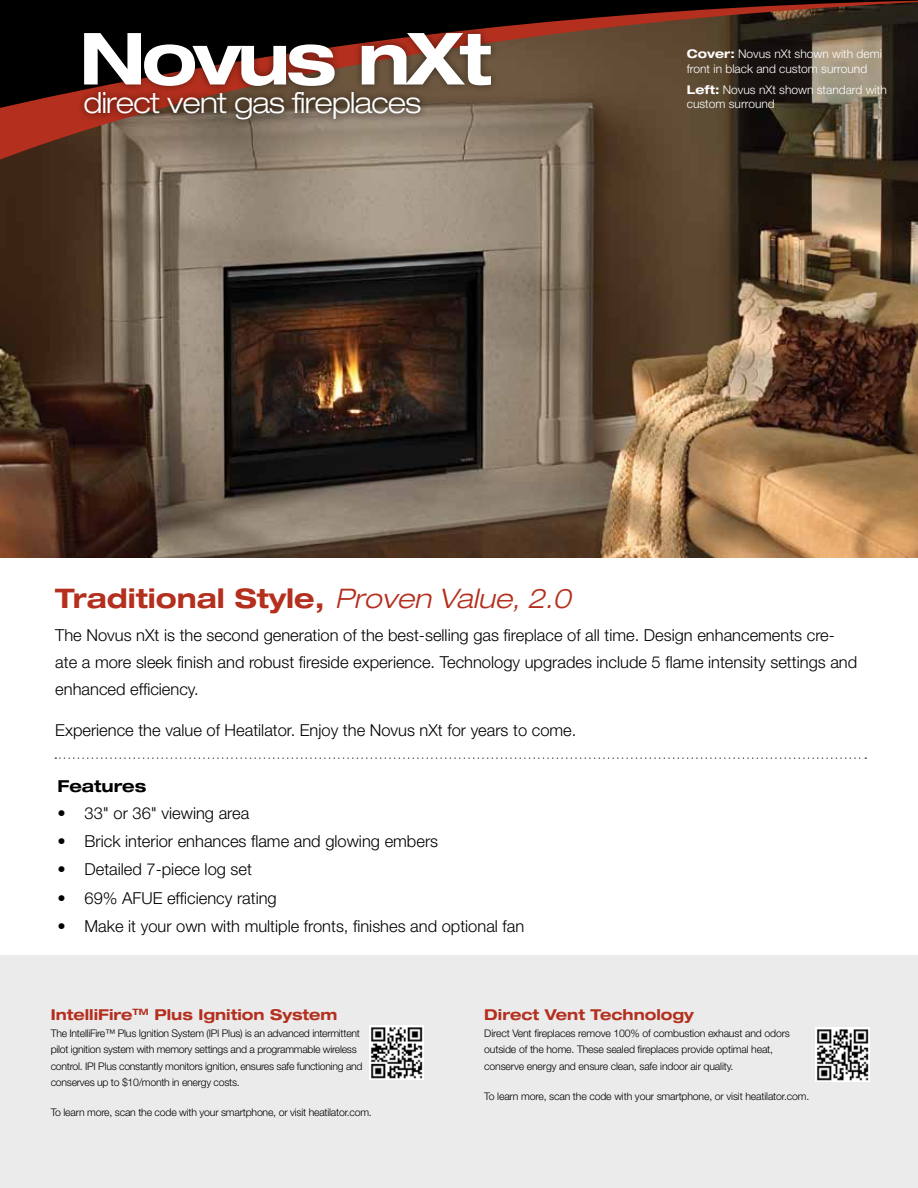
<style>
.page{position:relative;width:918px;height:1188px;background:#fff}
.page>*{position:absolute;margin:0;border:0;box-sizing:border-box;transform-origin:0 0}
.t1{font:700 expanded 72px "Helvetica Neue";letter-spacing:-.06em;color:#fff}
.t2{font:300 expanded 29.1px "Helvetica Neue";letter-spacing:-.025em;color:#fff}
.t3{font:700 expanded 27px "Helvetica Neue";color:#b42f1d}
.t4{font:300 16.5px/27px "Helvetica Neue";color:#000}
.t5{font:700 expanded 16.5px "Helvetica Neue";color:#000}
.t6{font:700 expanded 15px "Helvetica Neue";color:#b42f1d}
.t7{font:300 12px/14.4px "Helvetica Neue";color:#fff}
.t8{font:300 10.5px/16.5px "Helvetica Neue";letter-spacing:-.02em;color:#000}
.s1{font-weight:700;font-stretch:expanded}
.s2{font-weight:300;font-style:italic}
</style>
<div class="page">
<div style="left:0;top:956px;width:918px;height:232px;background:#ebebec"></div>
<svg style="left:369px;top:1025px;width:501px;height:8px"></svg>
<svg style="left:369px;top:1033px;width:501px;height:49px"></svg>
<img style="left:0;top:219px;width:918px;height:339px">
<svg style="left:0;top:145px;width:918px;height:74px;background:#756453"></svg>
<svg style="left:0;top:0;width:918px;height:145px;background:#4c382b"></svg>
<div style="left:76px;top:25px;width:423px;height:68px;background:#000;opacity:.5"></div>
<div style="left:77px;top:84px;width:351px;height:44px;background:#000;opacity:.75"></div>
<svg style="left:55px;top:757px;width:811px;height:2px"></svg>
<h1 class="t1" style="left:79px;top:14px;width:414px">Novus nXt</h1>
<h2 class="t2" style="left:84px;top:85px;width:339px">direct vent gas fireplaces</h2>
<p class="t7" style="left:687px;top:47px;width:197px"><span class="s1">Cover:</span> Novus nXt shown with demi front in black and custom surround</p>
<p class="t7" style="left:687px;top:82px;width:201px"><span class="s1">Left:</span> Novus nXt shown standard with custom surround</p>
<h3 class="t3" style="left:55px;top:581px;width:517px">Traditional Style, <span class="s2">Proven Value, 2.0</span></h3>
<p class="t4" style="left:55px;top:622px;width:803px">The Novus nXt is the second generation of the best-selling gas fireplace of all time. Design enhancements cre&shy;ate a more sleek finish and robust fireside experience. Technology upgrades include 5 flame intensity settings and enhanced efficiency.</p>
<h3 class="t4" style="left:55px;top:716px;width:523px">Experience the value of Heatilator. Enjoy the Novus nXt for years to come.</h3>
<h3 class="t5" style="left:58px;top:776px;width:90px">Features</h3>
<h3 class="t4" style="left:58px;top:799px;width:193px">• 33" or 36" viewing area</h3>
<h3 class="t4" style="left:58px;top:827px;width:382px">• Brick interior enhances flame and glowing embers</h3>
<h3 class="t4" style="left:58px;top:856px;width:196px">• Detailed 7-piece log set</h3>
<h3 class="t4" style="left:58px;top:884px;width:221px">• 69% AFUE efficiency rating</h3>
<h3 class="t4" style="left:58px;top:913px;width:468px">• Make it your own with multiple fronts, finishes and optional fan</h3>
<h3 class="t6" style="left:51px;top:1006px;width:288px">IntelliFire<sup>TM</sup> Plus Ignition System</h3>
<p class="t8" style="left:51px;top:1025px;width:313px">The IntelliFire™ Plus Ignition System (IPI Plus) is an advanced intermittent pilot ignition system with memory settings and a programmable wireless control. IPI Plus constantly monitors ignition, ensures safe functioning and conserves up to $10/month in energy costs.</p>
<p class="t8" style="left:51px;top:1104px;width:323px">To learn more, scan the code with your smartphone, or visit heatilator.com.</p>
<h3 class="t6" style="left:484px;top:1006px;width:211px">Direct Vent Technology</h3>
<p class="t8" style="left:484px;top:1025px;width:307px">Direct Vent fireplaces remove 100% of combustion exhaust and odors outside of the home. These sealed fireplaces provide optimal heat, conserve energy and ensure clean, safe indoor air quality.</p>
<p class="t8" style="left:484px;top:1088px;width:327px">To learn more, scan the code with your smartphone, or visit heatilator.com.</p>
</div>
